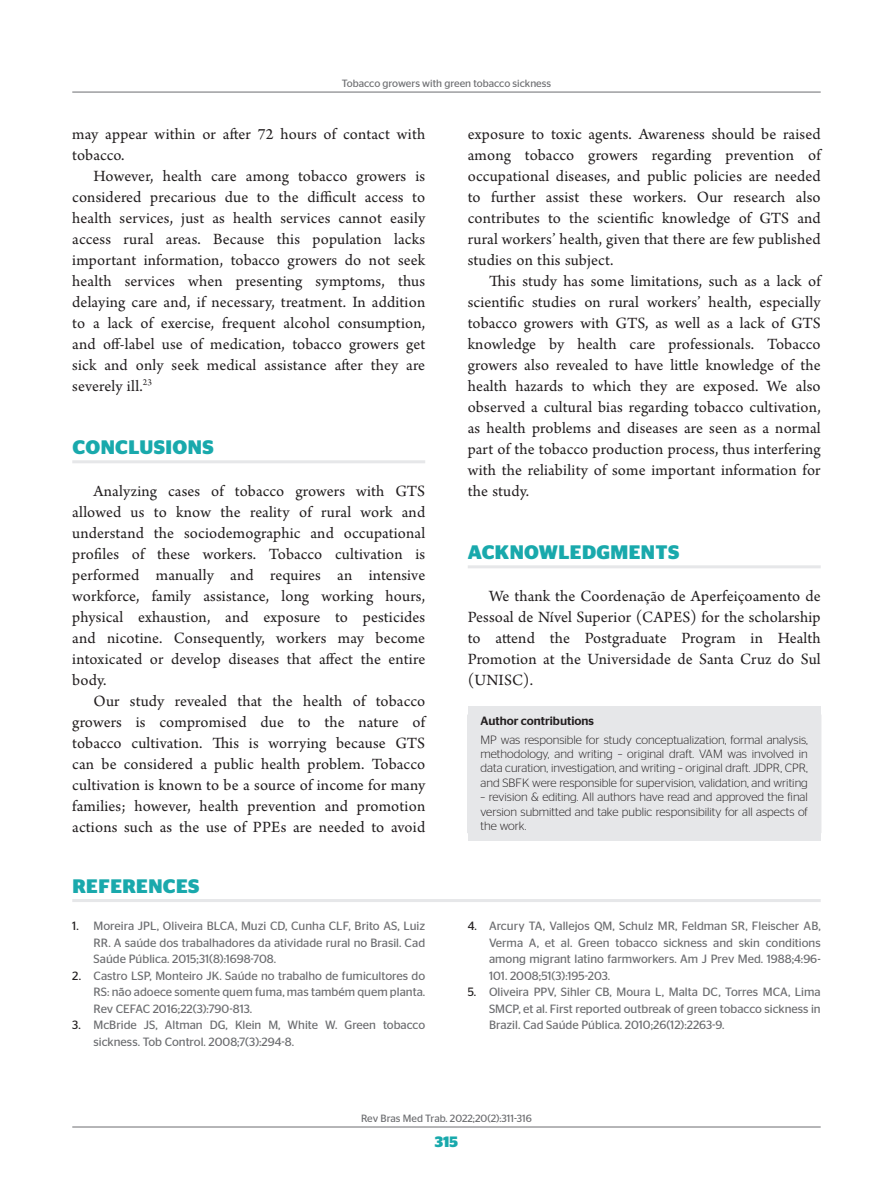
<style>
.page{position:relative;width:893px;height:1191px;background:#fff}
.page>*{position:absolute;margin:0;border:0;box-sizing:border-box;transform-origin:0 0}
.t1{font:700 19.5px "Stag Sans";letter-spacing:.02em;color:#19a9ac}
.t2{font:16.5px/21px "Arno Pro";letter-spacing:.01em;color:#231f20;text-align:justify}
.t3{font:700 15px "Stag Sans";color:#19a9ac}
.t4{font:12px/16.5px "Stag Sans";color:#6c6d70;text-align:justify}
.t5{font:300 12px/14.4px "Stag Sans";color:#231f20;text-align:justify}
.t6{font:500 12px "Stag Sans";color:#231f20}
.t7{font:10.5px "Stag Sans";color:#6c6d70}
.s1{color:#231f20}
</style>
<div class="page">
<hr style="left:72px;top:1126px;width:749px;height:1px;background:#6c6d70">
<hr style="left:72px;top:92px;width:749px;height:1px;background:#6c6d70">
<hr style="left:72px;top:460px;width:353px;height:3px;background:#e6e7e9">
<hr style="left:468px;top:565px;width:353px;height:3px;background:#e6e7e9">
<div style="left:468px;top:707px;width:353px;height:134px;background:#e6e7e9"></div>
<hr style="left:72px;top:899px;width:749px;height:3px;background:#e6e7e9">
<p class="t7" style="left:342px;top:78px;width:211px">Tobacco growers with green tobacco sickness</p>
<p class="t2" style="left:72px;top:124px;width:354px">may appear within or after 72 hours of contact with tobacco.</p>
<p class="t2" style="left:72px;top:166px;width:354px;text-indent:21px">However, health care among tobacco growers is considered precarious due to the difficult access to health services, just as health services cannot easily access rural areas. Because this population lacks important information, tobacco growers do not seek health services when presenting symptoms, thus delaying care and, if necessary, treatment. In addition to a lack of exercise, frequent alcohol consumption, and off-label use of medication, tobacco growers get sick and only seek medical assistance after they are severely ill.<sup>23</sup></p>
<p class="t2" style="left:468px;top:124px;width:354px">exposure to toxic agents. Awareness should be raised among tobacco growers regarding prevention of occupational diseases, and public policies are needed to further assist these workers. Our research also contributes to the scientific knowledge of GTS and rural workers’ health, given that there are few published studies on this subject.</p>
<p class="t2" style="left:468px;top:271px;width:354px;text-indent:21px">This study has some limitations, such as a lack of scientific studies on rural workers’ health, especially tobacco growers with GTS, as well as a lack of GTS knowledge by health care professionals. Tobacco growers also revealed to have little knowledge of the health hazards to which they are exposed. We also observed a cultural bias regarding tobacco cultivation, as health problems and diseases are seen as a normal part of the tobacco production process, thus interfering with the reliability of some important information for the study.</p>
<p class="t1" style="left:72px;top:436px;width:143px">CONCLUSIONS</p>
<p class="t2" style="left:72px;top:481px;width:354px;text-indent:21px">Analyzing cases of tobacco growers with GTS allowed us to know the reality of rural work and understand the sociodemographic and occupational profiles of these workers. Tobacco cultivation is performed manually and requires an intensive workforce, family assistance, long working hours, physical exhaustion, and exposure to pesticides and nicotine. Consequently, workers may become intoxicated or develop diseases that affect the entire body.</p>
<p class="t2" style="left:72px;top:691px;width:354px;text-indent:21px">Our study revealed that the health of tobacco growers is compromised due to the nature of tobacco cultivation. This is worrying because GTS can be considered a public health problem. Tobacco cultivation is known to be a source of income for many families; however, health prevention and promotion actions such as the use of PPEs are needed to avoid</p>
<p class="t1" style="left:468px;top:541px;width:213px">ACKNOWLEDGMENTS</p>
<p class="t2" style="left:468px;top:586px;width:354px;text-indent:21px">We thank the Coordenação de Aperfeiçoamento de Pessoal de Nível Superior (CAPES) for the scholarship to attend the Postgraduate Program in Health Promotion at the Universidade de Santa Cruz do Sul (UNISC).</p>
<p class="t6" style="left:480px;top:714px;width:115px">Author contributions</p>
<p class="t5" style="left:480px;top:732px;width:329px">MP was responsible for study conceptualization, formal analysis, methodology, and writing – original draft. VAM was involved in data curation, investigation, and writing – original draft. JDPR, CPR, and SBFK were responsible for supervision, validation, and writing</p>
<p class="t5" style="left:480px;top:789px;width:329px">– revision &amp; editing. All authors have read and approved the final version submitted and take public responsibility for all aspects of the work.</p>
<p class="t1" style="left:72px;top:874px;width:129px">REFERENCES</p>
<p class="t4" style="left:94px;top:917px;width:333px;text-indent:-21px"><span class="s1">1.</span> Moreira JPL, Oliveira BLCA, Muzi CD, Cunha CLF, Brito AS, Luiz RR. A saúde dos trabalhadores da atividade rural no Brasil. Cad Saúde Pública. 2015;31(8):1698-708.</p>
<p class="t4" style="left:94px;top:967px;width:333px;text-indent:-21px"><span class="s1">2.</span> Castro LSP, Monteiro JK. Saúde no trabalho de fumicultores do RS: não adoece somente quem fuma, mas também quem planta.<br>Rev CEFAC 2016;22(3):790-813.</p>
<p class="t4" style="left:94px;top:1016px;width:333px;text-indent:-21px"><span class="s1">3.</span> McBride JS, Altman DG, Klein M, White W. Green tobacco sickness. Tob Control. 2008;7(3):294-8.</p>
<p class="t4" style="left:489px;top:917px;width:333px;text-indent:-21px"><span class="s1">4.</span> Arcury TA, Vallejos QM, Schulz MR, Feldman SR, Fleischer AB, Verma A, et al. Green tobacco sickness and skin conditions among migrant latino farmworkers. Am J Prev Med. 1988;4:96- 101. 2008;51(3):195-203.</p>
<p class="t4" style="left:489px;top:983px;width:333px;text-indent:-21px"><span class="s1">5.</span> Oliveira PPV, Sihler CB, Moura L, Malta DC, Torres MCA, Lima SMCP, et al. First reported outbreak of green tobacco sickness in Brazil. Cad Saúde Pública. 2010;26(12):2263-9.</p>
<p class="t7" style="left:361px;top:1112px;width:172px">Rev Bras Med Trab. 2022;20(2):311-316</p>
<p class="t3" style="left:435px;top:1133px;width:25px">315</p>
</div>
